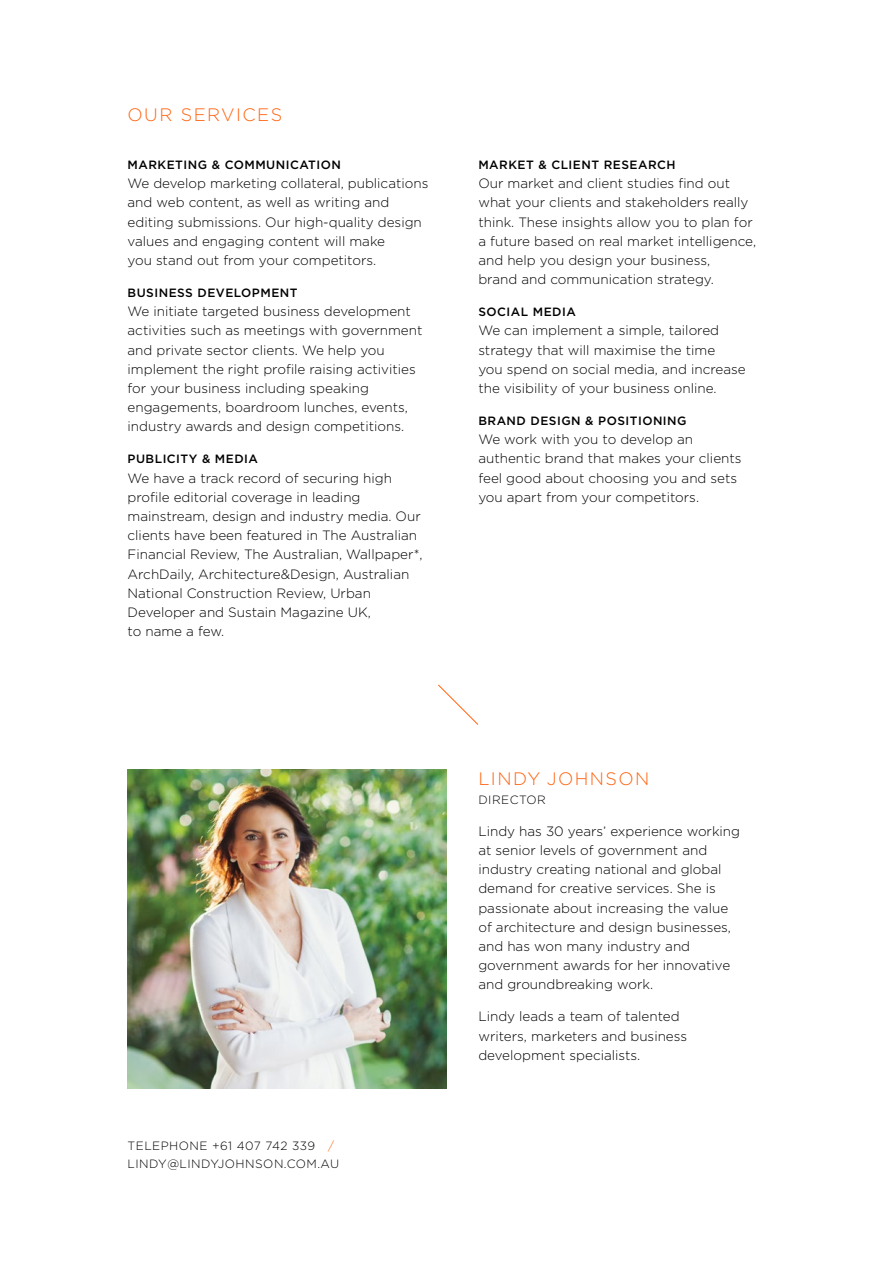
<style>
.page{position:relative;width:893px;height:1263px;background:#fff}
.page>*{position:absolute;margin:0;border:0;box-sizing:border-box;transform-origin:0 0}
.t1{font:300 18px "Gotham";letter-spacing:.08em;color:#ff630f}
.t2{font:300 13.5px/19.2px "Gotham";color:#000}
.t3{font:500 12px "Gotham";letter-spacing:.04em;color:#000}
.t4{font:300 12px/18px "Gotham";letter-spacing:.04em;color:#000}
.s1{color:#ff630f}
</style>
<div class="page">
<img style="left:128px;top:769px;width:318px;height:319px">
<svg style="left:438px;top:684px;width:41px;height:41px"></svg>
<h1 class="t1" style="left:128px;top:105px;width:156px">OUR SERVICES</h1>
<p class="t3" style="left:128px;top:158px;width:215px">MARKETING &amp; COMMUNICATION</p>
<p class="t2" style="left:128px;top:174px;width:302px">We develop marketing collateral, publications and web content, as well as writing and editing submissions. Our high-quality design values and engaging content will make<br>you stand out from your competitors.</p>
<p class="t3" style="left:128px;top:286px;width:172px">BUSINESS DEVELOPMENT</p>
<p class="t2" style="left:128px;top:302px;width:296px">We initiate targeted business development activities such as meetings with government and private sector clients. We help you implement the right profile raising activities for your business including speaking engagements, boardroom lunches, events, industry awards and design competitions.</p>
<p class="t3" style="left:128px;top:452px;width:132px">PUBLICITY &amp; MEDIA</p>
<p class="t2" style="left:128px;top:468px;width:297px">We have a track record of securing high profile editorial coverage in leading mainstream, design and industry media. Our clients have been featured in The Australian Financial Review, The Australian, Wallpaper*, ArchDaily, Architecture&amp;Design, Australian National Construction Review, Urban Developer and Sustain Magazine UK,<br>to name a few.</p>
<p class="t3" style="left:478px;top:158px;width:199px">MARKET &amp; CLIENT RESEARCH</p>
<p class="t2" style="left:478px;top:174px;width:279px">Our market and client studies find out what your clients and stakeholders really think. These insights allow you to plan for a future based on real market intelligence, and help you design your business,<br>brand and communication strategy.</p>
<p class="t3" style="left:478px;top:305px;width:99px">SOCIAL MEDIA</p>
<p class="t2" style="left:478px;top:321px;width:269px">We can implement a simple, tailored strategy that will maximise the time<br>you spend on social media, and increase the visibility of your business online.</p>
<p class="t3" style="left:478px;top:414px;width:210px">BRAND DESIGN &amp; POSITIONING</p>
<p class="t2" style="left:478px;top:429px;width:265px">We work with you to develop an authentic brand that makes your clients feel good about choosing you and sets you apart from your competitors.</p>
<p class="t4" style="left:128px;top:1137px;width:213px">TELEPHONE +61 407 742 339 <span class="s1">/<br></span>LINDY@LINDYJOHNSON.COM.AU</p>
<h1 class="t1" style="left:478px;top:768px;width:173px">LINDY JOHNSON</h1>
<p class="t4" style="left:478px;top:790px;width:69px">DIRECTOR</p>
<p class="t2" style="left:478px;top:821px;width:263px">Lindy has 30 years’ experience working at senior levels of government and industry creating national and global demand for creative services. She is passionate about increasing the value of architecture and design businesses, and has won many industry and government awards for her innovative and groundbreaking work.</p>
<p class="t2" style="left:478px;top:1007px;width:210px">Lindy leads a team of talented writers, marketers and business development specialists.</p>
</div>
